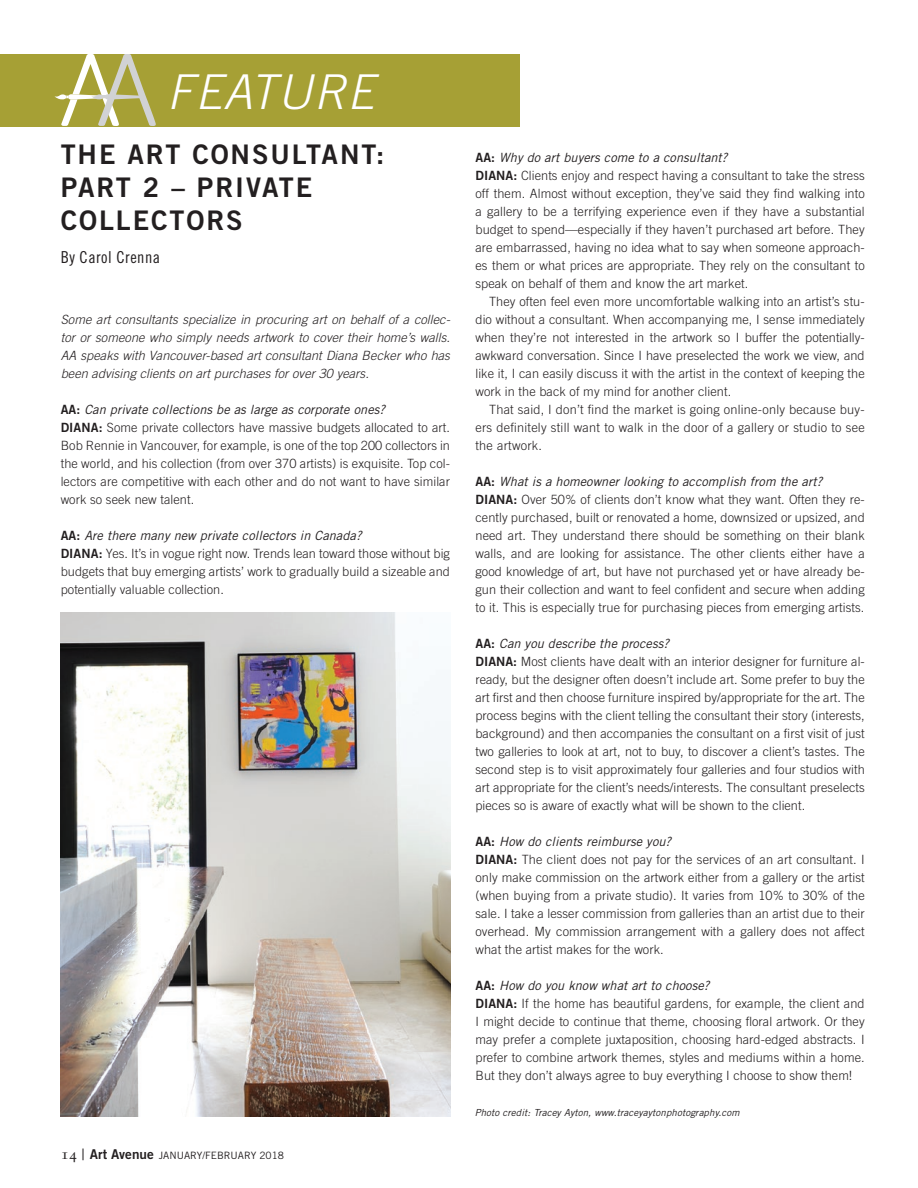
<style>
.page{position:relative;width:918px;height:1188px;background:#fff}
.page>*{position:absolute;margin:0;border:0;box-sizing:border-box;transform-origin:0 0}
.t1{font:italic 300 48px "Trade Gothic";letter-spacing:.03em;color:#fff}
.t2{font:27px/33px "Trade Gothic Bold Two";letter-spacing:.07em;color:#231f20}
.t3{font:16.5px "Trade Gothic Cond Eighteen";color:#231f20}
.t4{font:300 12.75px/18px "Trade Gothic";letter-spacing:.005em;color:#231f20}
.t5{font:italic 300 12.75px/18px "Trade Gothic";letter-spacing:.005em;color:#231f20;text-align:justify}
.t6{font:10.2px "Trade Gothic";color:#231f20}
.t7{font:italic 9.75px "Trade Gothic";letter-spacing:.01em;color:#231f20}
.s1{font-family:"Trade Gothic Bold Two";font-weight:400}
.s2{font-weight:400;font-style:italic}
.s3{font-family:"Sabon Roman SC";font-size:15px}
.s4{font-family:"Trade Gothic Bold Two";font-size:13.5px}
</style>
<div class="page">
<div style="left:0;top:54px;width:520px;height:72px;background:#a6a035"></div>
<svg style="left:54px;top:54px;width:102px;height:72px"></svg>
<img style="left:61px;top:612px;width:390px;height:505px">
<h1 class="t1" style="left:167px;top:63px;width:208px">FEATURE</h1>
<h2 class="t2" style="left:61px;top:138px;width:325px">THE ART CONS ULTANT:<br>PART 2 – PRI</h2>
<h2 class="t2" style="left:246px;top:171px;width:68px">VATE</h2>
<h2 class="t2" style="left:61px;top:204px;width:164px">COLLECTORS</h2>
<p class="t3" style="left:61px;top:248px;width:101px">By Carol Crenna</p>
<p class="t5" style="left:61px;top:310px;width:391px">Some art consultants specialize in procuring art on behalf of a collec&shy;tor or someone who simply needs artwork to cover their home’s walls.<br>AA speaks with Vancouver-based art consultant Diana Becker who has been advising clients on art purchases for over 30 years.</p>
<p class="t4" style="left:61px;top:400px;width:391px"><span class="s1">AA:</span> <span class="s2">Can private collections be as large as corporate ones?<br></span><span class="s1">DIANA:</span> Some private collectors have massive budgets allocated to art.<br>Bob Rennie in Vancouver, for example, is one of the top 200 collectors in the world, and his collection (from over 370 artists) is exquisite. Top col&shy;lectors are competitive with each other and do not want to have similar work so seek new talent.</p>
<p class="t4" style="left:61px;top:526px;width:391px"><span class="s1">AA:</span> <span class="s2">Are there many new private collectors in Canada?<br></span><span class="s1">DIANA:</span> Yes. It’s in vogue right now. Trends lean toward those without big budgets that buy emerging artists’ work to gradually build a sizeable and potentially valuable collection.</p>
<p class="t6" style="left:61px;top:1149px;width:225px"><span class="s3">14 |</span> <span class="s4">ART AVENUE</span> JANUARY/FEBRUARY 2018</p>
<p class="t4" style="left:476px;top:148px;width:391px"><span class="s1">AA:</span> <span class="s2">Why do art buyers come to a consultant?<br></span><span class="s1">DIANA:</span> Clients enjoy and respect having a consultant to take the stress off them. Almost without exception, they’ve said they find walking into a gallery to be a terrifying experience even if they have a substantial budget to spend—especially if they haven’t purchased art before. They are embarrassed, having no idea what to say when someone approach&shy;es them or what prices are appropriate. They rely on the consultant to speak on behalf of them and know the art market.</p>
<p class="t4" style="left:476px;top:292px;width:391px;text-align:justify;text-indent:14px">They often feel even more uncomfortable walking into an artist’s stu&shy;dio without a consultant. When accompanying me, I sense immediately when they’re not interested in the artwork so I buffer the potentially&shy;awkward conversation. Since I have preselected the work we view, and like it, I can easily discuss it with the artist in the context of keeping the work in the back of my mind for another client.</p>
<p class="t4" style="left:476px;top:400px;width:391px;text-align:justify;text-indent:14px">That said, I don’t find the market is going online-only because buy&shy;ers definitely still want to walk in the door of a gallery or studio to see the artwork.</p>
<p class="t4" style="left:476px;top:472px;width:391px"><span class="s1">AA:</span> <span class="s2">What is a homeowner looking to accomplish from the art?<br></span><span class="s1">DIANA:</span> Over 50% of clients don’t know what they want. Often they re&shy;cently purchased, built or renovated a home, downsized or upsized, and need art. They understand there should be something on their blank walls, and are looking for assistance. The other clients either have a good knowledge of art, but have not purchased yet or have already be&shy;gun their collection and want to feel confident and secure when adding to it. This is especially true for purchasing pieces from emerging artists.</p>
<p class="t4" style="left:476px;top:634px;width:391px"><span class="s1">AA:</span> <span class="s2">Can you describe the process?<br></span><span class="s1">DIANA:</span> Most clients have dealt with an interior designer for furniture al&shy;ready, but the designer often doesn’t include art. Some prefer to buy the art first and then choose furniture inspired by/appropriate for the art. The process begins with the client telling the consultant their story (interests, background) and then accompanies the consultant on a first visit of just two galleries to look at art, not to buy, to discover a client’s tastes. The second step is to visit approximately four galleries and four studios with art appropriate for the client’s needs/interests. The consultant preselects pieces so is aware of exactly what will be shown to the client.</p>
<p class="t4" style="left:476px;top:832px;width:391px"><span class="s1">AA:</span> <span class="s2">How do clients reimburse you?<br></span><span class="s1">DIANA:</span> The client does not pay for the services of an art consultant. I only make commission on the artwork either from a gallery or the artist (when buying from a private studio). It varies from 10% to 30% of the sale. I take a lesser commission from galleries than an artist due to their overhead. My commission arrangement with a gallery does not affect what the artist makes for the work.</p>
<p class="t4" style="left:476px;top:976px;width:391px"><span class="s1">AA:</span> <span class="s2">How do you know what art to choose?<br></span><span class="s1">DIANA:</span> If the home has beautiful gardens, for example, the client and I might decide to continue that theme, choosing floral artwork. Or they may prefer a complete juxtaposition, choosing hard-edged abstracts. I prefer to combine artwork themes, styles and mediums within a home.<br>B ut they don’t always agree to buy everything I choose to show them!</p>
<p class="t7" style="left:475px;top:1107px;width:266px">Photo credit: Tracey Ayton, www.traceyaytonphotography.com</p>
</div>
